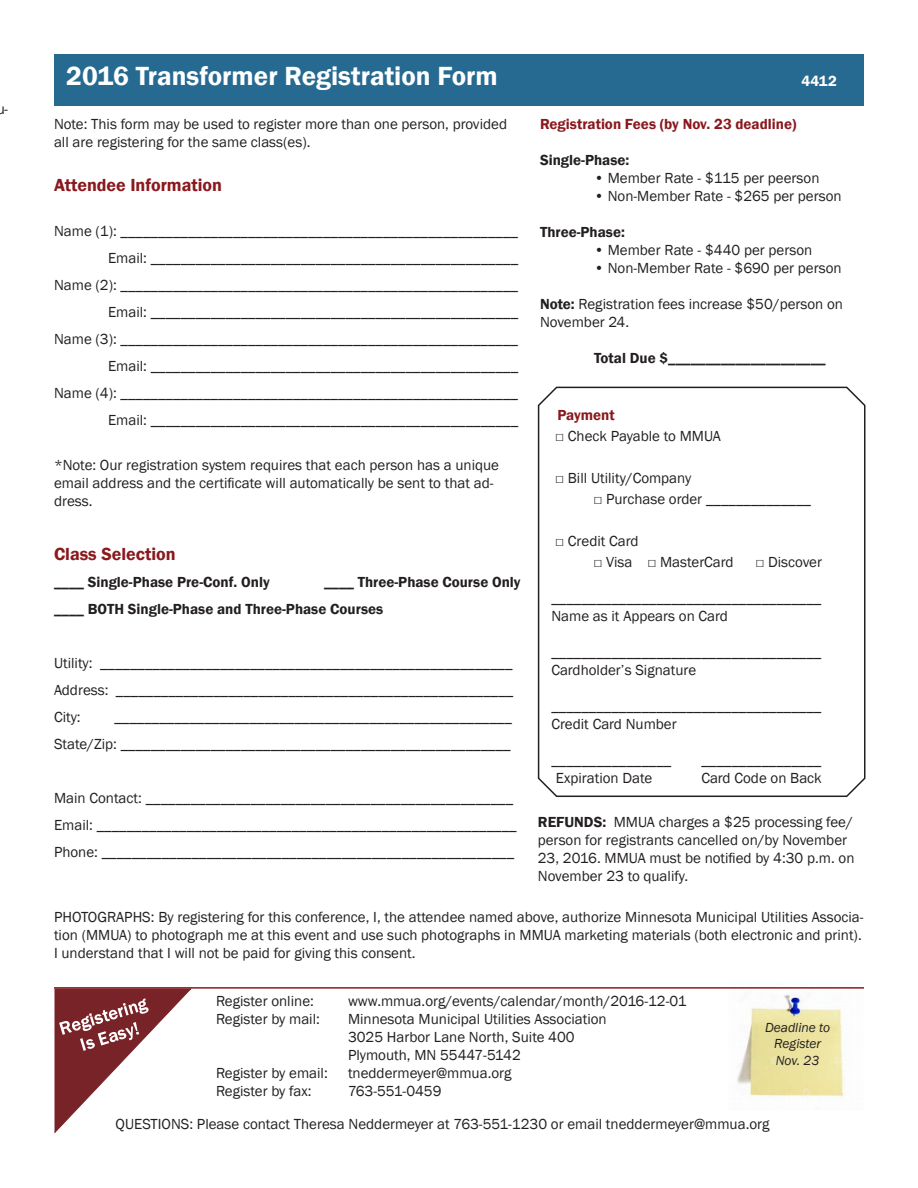
<style>
.page{position:relative;width:918px;height:1188px;background:#fff}
.page>*{position:absolute;margin:0;border:0;box-sizing:border-box;transform-origin:0 0}
.t1{font:600 27px "Franklin Gothic";color:#fff}
.t2{font:600 18px "Franklin Gothic";color:#8a181d}
.t3{font:15px/18px "Franklin Gothic";color:#231f20}
.t4{font:600 15px "Franklin Gothic";color:#231f20}
.t5{font:600 15px "Franklin Gothic";color:#8a181d}
.t6{font:600 15px "Franklin Gothic";color:#fff}
.t7{font:italic 13.5px/16.2px "Franklin Gothic";color:#231f20;text-align:center}
.s1{font-weight:600}
</style>
<div class="page">
<div style="left:54px;top:54px;width:810px;height:52px;background:#276a91"></div>
<svg style="left:54px;top:989px;width:137px;height:145px"></svg>
<svg style="left:537px;top:386px;width:329px;height:411px"></svg>
<img style="left:734px;top:994px;width:110px;height:115px">
<hr style="left:54px;top:987px;width:810px;height:2px;background:#8a181d">
<p class="t3" style="left:-4px;top:101px;width:13px">u-</p>
<p class="t1" style="left:66px;top:60px;width:433px">2016 Transformer Registration Form</p>
<p class="t6" style="left:801px;top:72px;width:37px">4412</p>
<p class="t3" style="left:54px;top:116px;width:455px">Note: This form may be used to register more than one person, provided all are registering for the same class(es).</p>
<p class="t2" style="left:54px;top:173px;width:170px">Attendee Information</p>
<p class="t3" style="left:54px;top:222px;width:466px">Name (1): _____________________________________________________</p>
<p class="t3" style="left:108px;top:249px;width:412px">Email: _________________________________________________</p>
<p class="t3" style="left:54px;top:276px;width:466px">Name (2): _____________________________________________________</p>
<p class="t3" style="left:108px;top:303px;width:412px">Email: _________________________________________________</p>
<p class="t3" style="left:54px;top:330px;width:466px">Name (3): _____________________________________________________</p>
<p class="t3" style="left:108px;top:357px;width:412px">Email: _________________________________________________</p>
<p class="t3" style="left:54px;top:384px;width:466px">Name (4): _____________________________________________________</p>
<p class="t3" style="left:108px;top:411px;width:412px">Email: _________________________________________________</p>
<p class="t3" style="left:54px;top:456px;width:446px">*Note: Our registration system requires that each person has a unique email address and the certificate will automatically be sent to that ad&shy;dress.</p>
<p class="t2" style="left:54px;top:542px;width:123px">Class Selection</p>
<p class="t4" style="left:54px;top:572px;width:217px">____ Single-Phase Pre-Conf. Only</p>
<p class="t4" style="left:324px;top:572px;width:198px">____ Three-Phase Course Only</p>
<p class="t4" style="left:54px;top:599px;width:331px">____ BOTH Single-Phase and Three-Phase Courses</p>
<p class="t3" style="left:54px;top:654px;width:460px">Utility: _______________________________________________________</p>
<p class="t3" style="left:54px;top:681px;width:461px">Address: _____________________________________________________</p>
<p class="t3" style="left:54px;top:708px;width:28px">City:</p>
<p class="t3" style="left:114px;top:708px;width:399px">_____________________________________________________</p>
<p class="t3" style="left:54px;top:735px;width:458px">State/Zip: ____________________________________________________</p>
<p class="t3" style="left:54px;top:789px;width:461px">Main Contact: _________________________________________________</p>
<p class="t3" style="left:54px;top:816px;width:464px">Email: ________________________________________________________</p>
<p class="t3" style="left:54px;top:843px;width:462px">Phone: _______________________________________________________</p>
<p class="t5" style="left:540px;top:115px;width:258px">Registration Fees (by Nov. 23 deadline)</p>
<p class="t4" style="left:540px;top:151px;width:91px">Single-Phase:</p>
<p class="t3" style="left:594px;top:170px;width:227px">• Member Rate - $115 per peerson</p>
<p class="t3" style="left:594px;top:188px;width:249px">• Non-Member Rate - $265 per person</p>
<p class="t4" style="left:540px;top:223px;width:86px">Three-Phase:</p>
<p class="t3" style="left:594px;top:242px;width:220px">• Member Rate - $440 per person</p>
<p class="t3" style="left:594px;top:260px;width:249px">• Non-Member Rate - $690 per person</p>
<p class="t3" style="left:540px;top:296px;width:305px"><span class="s1">Note:</span> Registration fees increase $50/person on<br>November 24.</p>
<p class="t4" style="left:594px;top:349px;width:233px">Total Due $_____________________</p>
<p class="t5" style="left:557px;top:405px;width:59px">Payment</p>
<p class="t3" style="left:555px;top:427px;width:167px">□ Check Payable to MMUA</p>
<p class="t3" style="left:555px;top:469px;width:138px">□ Bill Utility/Company</p>
<p class="t3" style="left:593px;top:490px;width:219px">□ Purchase order ______________</p>
<p class="t3" style="left:555px;top:532px;width:85px">□ Credit Card</p>
<p class="t3" style="left:593px;top:553px;width:142px">□ Visa □ MasterCard</p>
<p class="t3" style="left:755px;top:553px;width:68px">□ Discover</p>
<p class="t3" style="left:551px;top:589px;width:271px">____________________________________</p>
<p class="t3" style="left:551px;top:607px;width:178px">Name as it Appears on Card</p>
<p class="t3" style="left:551px;top:643px;width:271px">____________________________________</p>
<p class="t3" style="left:551px;top:661px;width:146px">Cardholder’s Signature</p>
<p class="t3" style="left:551px;top:697px;width:271px">____________________________________</p>
<p class="t3" style="left:551px;top:715px;width:127px">Credit Card Number</p>
<p class="t3" style="left:551px;top:751px;width:121px">________________</p>
<p class="t3" style="left:701px;top:751px;width:121px">________________</p>
<p class="t3" style="left:556px;top:769px;width:98px">Expiration Date</p>
<p class="t3" style="left:701px;top:769px;width:122px">Card Code on Back</p>
<p class="t3" style="left:538px;top:813px;width:318px"><span class="s1">REFUNDS:</span> MMUA charges a $25 processing fee/ person for registrants cancelled on/by November 23, 2016. MMUA must be notified by 4:30 p.m. on November 23 to qualify.</p>
<p class="t3" style="left:54px;top:908px;width:811px">PHOTOGRAPHS: By registering for this conference, I, the attendee named above, authorize Minnesota Municipal Utilities Associa&shy;tion (MMUA) to photograph me at this event and use such photographs in MMUA marketing materials (both electronic and print).<br>I understand that I will not be paid for giving this consent.</p>
<p class="t3" style="left:216px;top:993px;width:99px">Register online:</p>
<p class="t3" style="left:348px;top:993px;width:340px">www.mmua.org/events/calendar/month/2016-12-01</p>
<p class="t3" style="left:216px;top:1011px;width:105px">Register by mail:</p>
<p class="t3" style="left:348px;top:1011px;width:260px">Minnesota Municipal Utilities Association</p>
<p class="t3" style="left:348px;top:1029px;width:228px">3025 Harbor Lane North, Suite 400</p>
<p class="t3" style="left:348px;top:1047px;width:174px">Plymouth, MN 55447-5142</p>
<p class="t3" style="left:216px;top:1065px;width:113px">Register by email:</p>
<p class="t3" style="left:348px;top:1065px;width:165px">tneddermeyer@mmua.org</p>
<p class="t3" style="left:216px;top:1083px;width:97px">Register by fax:</p>
<p class="t3" style="left:348px;top:1083px;width:95px">763-551-0459</p>
<p class="t7" style="left:765px;top:1020px;width:67px">Deadline to<br>Register</p>
<p class="t7" style="left:776px;top:1052px;width:45px">Nov. 23</p>
<p class="t3" style="left:116px;top:1116px;width:655px">QUESTIONS: Please contact Theresa Neddermeyer at 763-551-1230 or email tneddermeyer@mmua.org</p>
</div>
